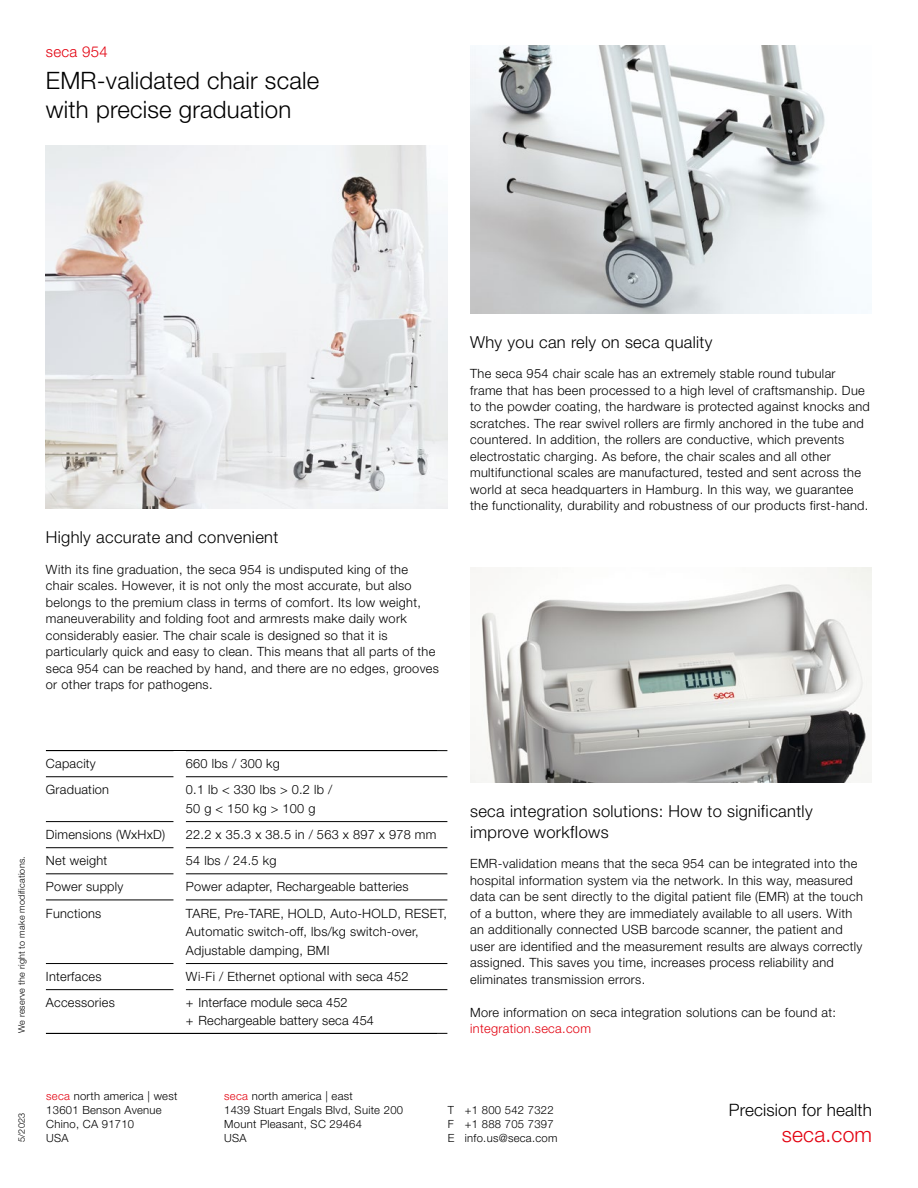
<style>
.page{position:relative;width:918px;height:1188px;background:#fff}
.page>*{position:absolute;margin:0;border:0;box-sizing:border-box;transform-origin:0 0}
.t1{font:300 24px/28.8px "secaglobal";letter-spacing:.01em;color:#000}
.t2{font:300 21px "secaglobal";letter-spacing:.01em;color:#e3000f}
.t3{font:300 17.1px "secaglobal";letter-spacing:.01em;color:#000}
.t4{font:300 16.5px/21px "secaglobal";letter-spacing:.02em;color:#000}
.t5{font:300 15px "secaglobal";letter-spacing:.02em;color:#e3000f}
.t6{font:300 12.75px/16.5px "secaglobal";letter-spacing:.025em;color:#000}
.t7{font:300 12.75px "secaglobal";letter-spacing:.025em;color:#e3000f}
.t8{font:300 11.25px/14.1px "secaglobal";letter-spacing:.025em;color:#000}
.t9{font:300 9px "secaglobal";letter-spacing:.025em;color:#000}
.s1{color:#e3000f}
</style>
<div class="page">
<img style="left:46px;top:146px;width:402px;height:363px">
<img style="left:470px;top:46px;width:364px;height:268px">
<img style="left:470px;top:568px;width:402px;height:215px">
<hr style="left:186px;top:750px;width:261px;height:1px;background:#000">
<hr style="left:46px;top:776px;width:127px;height:1px;background:#000">
<hr style="left:186px;top:776px;width:261px;height:1px;background:#000">
<hr style="left:46px;top:821px;width:127px;height:1px;background:#000">
<hr style="left:186px;top:821px;width:261px;height:1px;background:#000">
<hr style="left:46px;top:847px;width:127px;height:1px;background:#000">
<hr style="left:186px;top:847px;width:261px;height:1px;background:#000">
<hr style="left:46px;top:874px;width:127px;height:1px;background:#000">
<hr style="left:186px;top:874px;width:261px;height:1px;background:#000">
<hr style="left:46px;top:900px;width:127px;height:1px;background:#000">
<hr style="left:186px;top:900px;width:261px;height:1px;background:#000">
<hr style="left:46px;top:963px;width:127px;height:1px;background:#000">
<hr style="left:186px;top:963px;width:261px;height:1px;background:#000">
<hr style="left:46px;top:989px;width:127px;height:1px;background:#000">
<hr style="left:186px;top:989px;width:261px;height:1px;background:#000">
<hr style="left:186px;top:1033px;width:261px;height:1px;background:#000">
<hr style="left:46px;top:750px;width:391px;height:1px;background:#000">
<hr style="left:46px;top:1033px;width:391px;height:1px;background:#000">
<p class="t5" style="left:46px;top:43px;width:63px">seca 954</p>
<h1 class="t1" style="left:46px;top:66px;width:275px">EMR-validated chair scale with precise graduation</h1>
<p class="t4" style="left:46px;top:527px;width:234px">Highly accurate and convenient</p>
<p class="t6" style="left:46px;top:561px;width:395px">With its fine graduation, the seca 954 is undisputed king of the<br>chair scales. However, it is not only the most accurate, but also belongs to the premium class in terms of comfort. Its low weight, maneuverability and folding foot and armrests make daily work considerably easier. The chair scale is designed so that it is particularly quick and easy to clean. This means that all parts of the seca 954 can be reached by hand, and there are no edges, grooves or other traps for pathogens.</p>
<p class="t4" style="left:470px;top:332px;width:244px">Why you can rely on seca quality</p>
<p class="t6" style="left:470px;top:366px;width:401px">The seca 954 chair scale has an extremely stable round tubular frame that has been processed to a high level of craftsmanship. Due to the powder coating, the hardware is protected against knocks and scratches. The rear swivel rollers are firmly anchored in the tube and countered. In addition, the rollers are conductive, which prevents electrostatic charging. As before, the chair scales and all other multifunctional scales are manufactured, tested and sent across the world at seca headquarters in Hamburg. In this way, we guarantee the functionality, durability and robustness of our products first-hand.</p>
<p class="t9" style="left:17px;top:1033px;width:178px;rotate:-90deg">We reserve the right to make modifications.</p>
<p class="t6" style="left:46px;top:756px;width:51px">Capacity</p>
<p class="t6" style="left:186px;top:756px;width:96px">660 lbs / 300 kg</p>
<p class="t6" style="left:46px;top:782px;width:65px">Graduation</p>
<p class="t6" style="left:186px;top:781px;width:148px;line-height:18.8px">0.1 lb &lt; 330 lbs &gt; 0.2 lb /<br>50 g &lt; 150 kg &gt; 100 g</p>
<p class="t6" style="left:46px;top:827px;width:121px">Dimensions (WxHxD)</p>
<p class="t6" style="left:186px;top:827px;width:252px">22.2 x 35.3 x 38.5 in / 563 x 897 x 978 mm</p>
<p class="t6" style="left:46px;top:853px;width:63px">Net weight</p>
<p class="t6" style="left:186px;top:853px;width:92px">54 lbs / 24.5 kg</p>
<p class="t6" style="left:46px;top:879px;width:79px">Power supply</p>
<p class="t6" style="left:186px;top:879px;width:224px">Power adapter, Rechargeable batteries</p>
<p class="t6" style="left:46px;top:905px;width:57px">Functions</p>
<p class="t6" style="left:186px;top:904px;width:263px;line-height:18.8px">TARE, Pre-TARE, HOLD, Auto-HOLD, RESET,<br>Automatic switch-off, lbs/kg switch-over,<br>Adjustable damping, BMI</p>
<p class="t6" style="left:46px;top:969px;width:57px">Interfaces</p>
<p class="t6" style="left:186px;top:969px;width:224px">Wi-Fi / Ethernet optional with seca 452</p>
<p class="t6" style="left:46px;top:995px;width:70px">Accessories</p>
<p class="t6" style="left:186px;top:994px;width:190px;line-height:17.5px">+ Interface module seca 452<br>+ Rechargeable battery seca 454</p>
<p class="t4" style="left:470px;top:801px;width:344px">seca integration solutions: How to significantly improve workflows</p>
<p class="t6" style="left:470px;top:856px;width:394px">EMR-validation means that the seca 954 can be integrated into the hospital information system via the network. In this way, measured data can be sent directly to the digital patient file (EMR) at the touch of a button, where they are immediately available to all users. With an additionally connected USB barcode scanner, the patient and user are identified and the measurement results are always correctly assigned. This saves you time, increases process reliability and eliminates transmission errors.</p>
<p class="t6" style="left:470px;top:1004px;width:367px">More information on seca integration solutions can be found at:</p>
<p class="t7" style="left:470px;top:1021px;width:122px">integration.seca.com</p>
<p class="t9" style="left:17px;top:1142px;width:31px;rotate:-90deg">5/2023</p>
<p class="t8" style="left:46px;top:1089px;width:133px"><span class="s1">seca</span> north america | west<br>13601 Benson Avenue<br>Chino, CA 91710<br>USA</p>
<p class="t8" style="left:224px;top:1089px;width:180px"><span class="s1">seca</span> north america | east<br>1439 Stuart Engals Blvd, Suite 200<br>Mount Pleasant, SC 29464<br>USA</p>
<p class="t8" style="left:448px;top:1103px;width:111px">T +1 800 542 7322<br>F +1 888 705 7397<br>E info.us@seca.com</p>
<h3 class="t3" style="left:729px;top:1100px;width:145px">Precision for health</h3>
<h2 class="t2" style="left:782px;top:1123px;width:92px">seca.com</h2>
</div>
